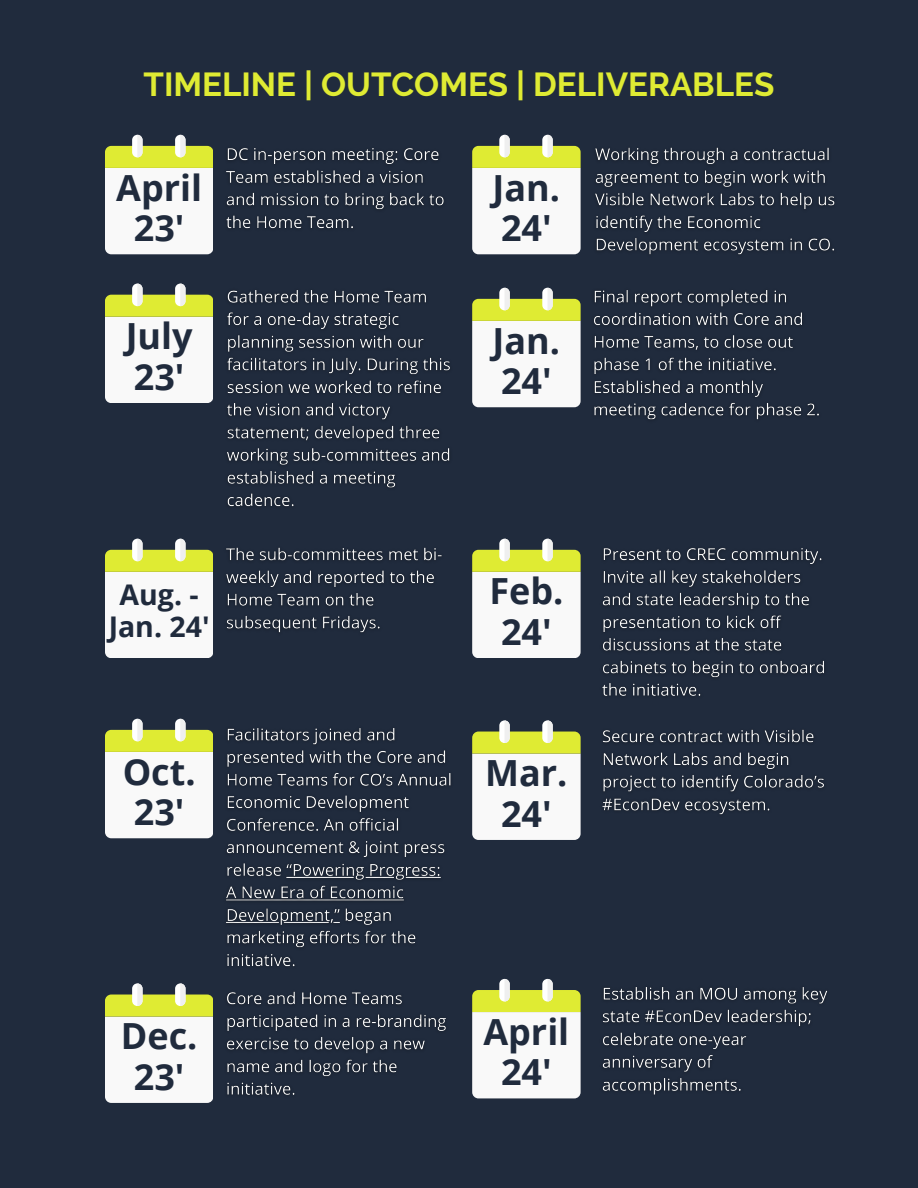
<style>
.page{position:relative;width:918px;height:1188px;background:#202b3d}
.page>*{position:absolute;margin:0;border:0;box-sizing:border-box;transform-origin:0 0}
.t1{font:700 36px/40.5px "Open Sans";color:#202b3d;text-align:center}
.t2{font:700 33.15px "Raleway";color:#dfeb33}
.t3{font:700 28.5px/32.7px "Open Sans";color:#202b3d;text-align:center}
</style>
<div class="page">
<svg style="left:105px;top:135px;width:108px;height:119px;background:#e3e6c9"></svg>
<img style="left:226px;top:148px;width:218px;height:81px">
<svg style="left:105px;top:284px;width:108px;height:119px;background:#e3e6c9"></svg>
<img style="left:227px;top:290px;width:223px;height:217px">
<svg style="left:105px;top:539px;width:108px;height:119px;background:#e3e6c9"></svg>
<img style="left:226px;top:547px;width:216px;height:86px">
<svg style="left:105px;top:719px;width:108px;height:119px;background:#e3e6c9"></svg>
<img style="left:226px;top:728px;width:225px;height:239px">
<svg style="left:105px;top:983px;width:108px;height:120px;background:#e2e5c8"></svg>
<img style="left:227px;top:991px;width:219px;height:104px">
<svg style="left:472px;top:135px;width:108px;height:119px;background:#e2e5c8"></svg>
<img style="left:595px;top:147px;width:240px;height:108px">
<svg style="left:472px;top:288px;width:108px;height:119px;background:#e2e5c8"></svg>
<img style="left:594px;top:290px;width:225px;height:130px">
<svg style="left:472px;top:539px;width:108px;height:119px;background:#e2e5c8"></svg>
<img style="left:602px;top:548px;width:222px;height:148px">
<svg style="left:472px;top:720px;width:108px;height:120px;background:#e1e4c7"></svg>
<img style="left:602px;top:729px;width:222px;height:86px">
<svg style="left:472px;top:979px;width:108px;height:119px;background:#e2e5c8"></svg>
<img style="left:602px;top:987px;width:225px;height:108px">
<p class="t2" style="left:144px;top:65px;width:632px">TIMELINE | OUTCOMES | DELIVERABLES</p>
<h1 class="t1" style="left:116px;top:166px;width:87px">April<br>23'</h1>
<h2 class="t1" style="left:126px;top:315px;width:68px;text-align:left">July<br>23'</h2>
<p class="t3" style="left:109px;top:577px;width:103px">Aug. -<br>Jan. 24'</p>
<h2 class="t1" style="left:123px;top:750px;width:75px">Oct.<br>23'</h2>
<p class="t1" style="left:121px;top:1015px;width:78px">Dec.<br>23'</p>
<h2 class="t1" style="left:493px;top:166px;width:69px;text-align:left">Jan.<br>24'</h2>
<p class="t1" style="left:493px;top:319px;width:69px;text-align:left">Jan.<br>24'</p>
<h2 class="t1" style="left:489px;top:570px;width:75px">Feb.<br>24'</h2>
<p class="t1" style="left:485px;top:752px;width:84px">Mar.<br>24'</p>
<h3 class="t1" style="left:483px;top:1010px;width:87px">April<br>24'</h3>
</div>
